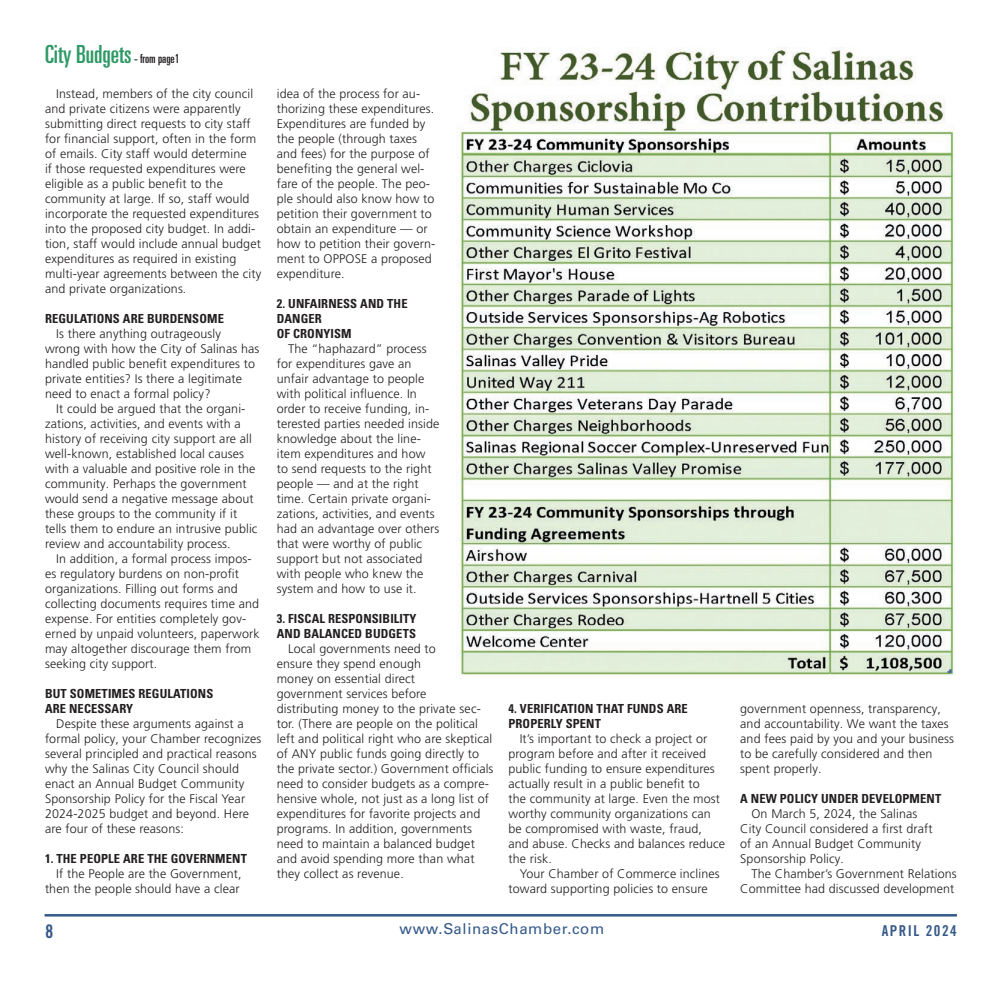
<style>
.page{position:relative;width:1002px;height:990px;background:#fff}
.page>*{position:absolute;margin:0;border:0;box-sizing:border-box;transform-origin:0 0}
.t1{font:ultra-condensed 25px "Univers LT Std";color:#2f9966}
.t2{font:18.75px "Trade Gothic LT Pro Bd Cn 20";color:#355988}
.t3{font:15px "Univers LT Std";letter-spacing:.04em;color:#355988}
.t4{font:15px "Trade Gothic LT Pro Bd Cn 20";letter-spacing:.1em;color:#355988}
.Body{font:300 12.5px/15px "Frutiger LT Pro";letter-spacing:.01em;color:#231f20}
.Body_Headers{font:700 condensed 12.5px/15px "Univers LT Std";letter-spacing:.01em;color:#231f20}
.s1{font-size:12.5px;color:#231f20}
</style>
<div class="page">
<hr style="left:45px;top:914px;width:911px;height:3px;background:#355988">
<img style="left:456px;top:47px;width:499px;height:632px">
<p class="t1" style="left:45px;top:40px;width:136px">City Budgets <span class="s1">- from page1</span></p>
<p class="Body" style="left:45px;top:86px;width:218px;text-indent:11px">Instead, members of the city council and private citizens were apparently submitting direct requests to city staff for financial support, often in the form of emails. City staff would determine<br>if those requested expenditures were eligible as a public benefit to the community at large. If so, staff would incorporate the requested expenditures into the proposed city budget. In addi&shy;tion, staff would include annual budget expenditures as required in existing multi-year agreements between the city and private organizations.</p>
<p class="Body_Headers" style="left:45px;top:311px;width:180px">REGULATIONS ARE BURDENSOME</p>
<p class="Body" style="left:45px;top:326px;width:216px;text-indent:11px">Is there anything outrageously<br>wrong with how the City of Salinas has handled public benefit expenditures to private entities? Is there a legitimate need to enact a formal policy?</p>
<p class="Body" style="left:45px;top:401px;width:214px;text-indent:11px">It could be argued that the organi&shy;zations, activities, and events with a history of receiving city support are all well-known, established local causes with a valuable and positive role in the community. Perhaps the government would send a negative message about these groups to the community if it tells them to endure an intrusive public review and accountability process.</p>
<p class="Body" style="left:45px;top:551px;width:216px;text-indent:11px">In addition, a formal process impos&shy;es regulatory burdens on non-profit organizations. Filling out forms and collecting documents requires time and expense. For entities completely gov&shy;erned by unpaid volunteers, paperwork may altogether discourage them from seeking city support.</p>
<p class="Body_Headers" style="left:45px;top:686px;width:170px">BUT SOMETIMES REGULATIONS<br>ARE NECESSARY</p>
<p class="Body" style="left:45px;top:716px;width:218px;text-indent:11px">Despite these arguments against a formal policy, your Chamber recognizes several principled and practical reasons why the Salinas City Council should enact an Annual Budget Community Sponsorship Policy for the Fiscal Year 2024-2025 budget and beyond. Here are four of these reasons:</p>
<p class="Body_Headers" style="left:45px;top:851px;width:203px">1. THE PEOPLE ARE THE GOVERNMENT</p>
<p class="Body" style="left:45px;top:866px;width:198px;text-align:right">If the People are the Government, then the people should have a clear</p>
<p class="Body" style="left:277px;top:86px;width:160px">idea of the process for au&shy;thorizing these expenditures.<br>Expenditures are funded by the people (through taxes and fees) for the purpose of benefiting the general wel&shy;fare of the people. The peo&shy;ple should also know how to petition their government to obtain an expenditure — or how to petition their govern&shy;ment to OPPOSE a proposed expenditure.</p>
<p class="Body_Headers" style="left:277px;top:296px;width:132px">2. UNFAIRNESS AND THE<br>DANGER<br>OF CRONYISM</p>
<p class="Body" style="left:277px;top:341px;width:164px;text-indent:11px">The “haphazard” process for expenditures gave an unfair advantage to people with political influence. In order to receive funding, in&shy;terested parties needed inside knowledge about the line&shy;item expenditures and how to send requests to the right people — and at the right time. Certain private organi&shy;zations, activities, and events had an advantage over others that were worthy of public support but not associated with people who knew the system and how to use it.</p>
<p class="Body_Headers" style="left:277px;top:611px;width:141px">3. FISCAL RESPONSIBILITY<br>AND BALANCED BUDGETS</p>
<p class="Body" style="left:277px;top:641px;width:218px;text-indent:11px">Local governments need to<br>ensure they spend enough<br>money on essential direct<br>government services before<br>distributing money to the private sec&shy;tor. (There are people on the political left and political right who are skeptical of ANY public funds going directly to the private sector.) Government officials need to consider budgets as a compre&shy;hensive whole, not just as a long list of expenditures for favorite projects and programs. In addition, governments need to maintain a balanced budget and avoid spending more than what they collect as revenue.</p>
<p class="Body_Headers" style="left:508px;top:701px;width:181px">4. VERIFICATION THAT FUNDS ARE<br>PROPERLY SPENT</p>
<p class="Body" style="left:508px;top:731px;width:218px;text-indent:11px">It’s important to check a project or program before and after it received public funding to ensure expenditures actually result in a public benefit to<br>the community at large. Even the most worthy community organizations can be compromised with waste, fraud, and abuse. Checks and balances reduce the risk.</p>
<p class="Body" style="left:508px;top:866px;width:213px;text-indent:11px">Your Chamber of Commerce inclines toward supporting policies to ensure</p>
<p class="Body" style="left:740px;top:701px;width:215px">government openness, transparency, and accountability. We want the taxes and fees paid by you and your business to be carefully considered and then spent properly.</p>
<p class="Body_Headers" style="left:740px;top:791px;width:202px">A NEW POLICY UNDER DEVELOPMENT</p>
<p class="Body" style="left:740px;top:806px;width:194px;text-indent:11px">On March 5, 2024, the Salinas<br>City Council considered a first draft of an Annual Budget Community<br>Sponsorship Policy.</p>
<p class="Body" style="left:740px;top:866px;width:218px;text-align:right">The Chamber’s Government Relations<br>Committee had discussed development</p>
<p class="t2" style="left:45px;top:920px;width:10px">8</p>
<p class="t3" style="left:399px;top:920px;width:206px">www.SalinasChamber.com</p>
<p class="t4" style="left:881px;top:922px;width:77px">APRIL 2024</p>
</div>
